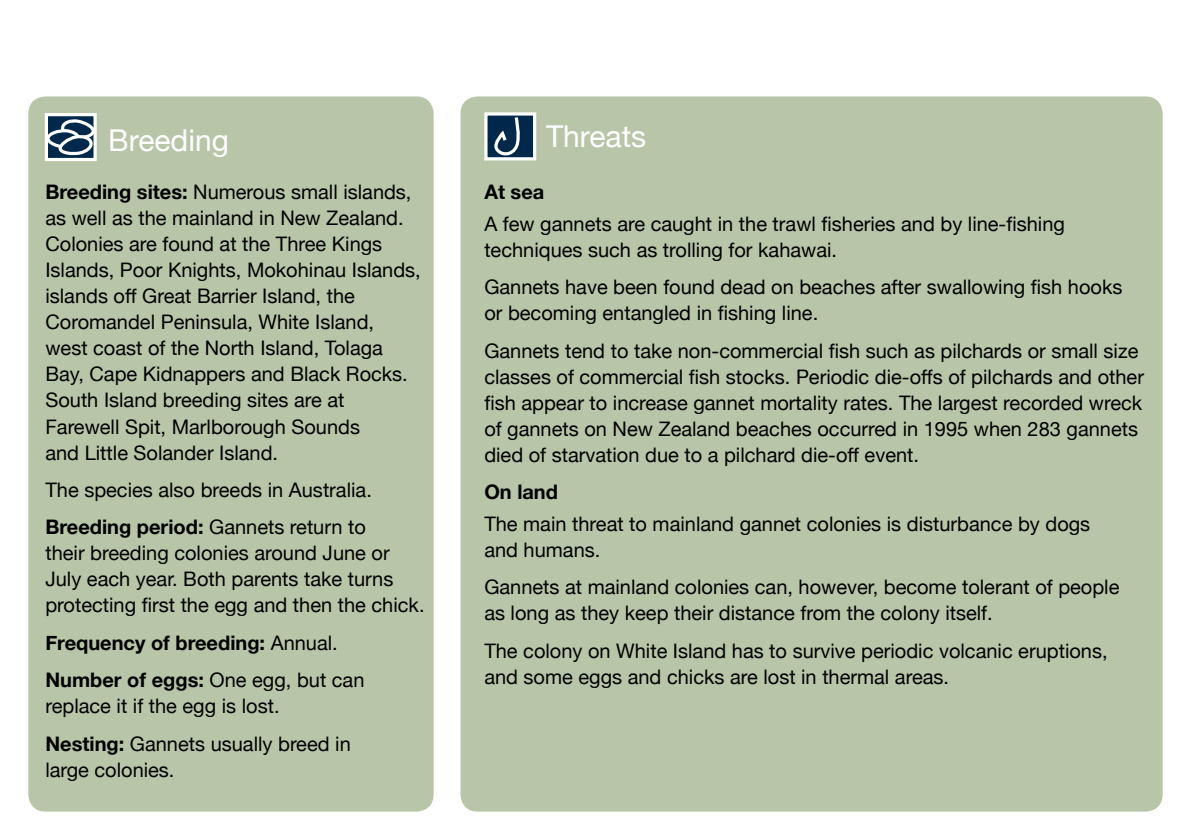
<style>
.page{position:relative;width:1191px;height:840px;background:#fff}
.page>*{position:absolute;margin:0;border:0;box-sizing:border-box;transform-origin:0 0}
.t1{font:30px "Helvetica Neue";color:#fff}
.t2{font:20px/26px "Helvetica Neue";color:#000}
.t3{font:700 20px/37.4px "Helvetica Neue";color:#000}
.s1{font-weight:700}
.s2{font-weight:400}
</style>
<div class="page">
<div style="left:28px;top:96px;width:405px;height:715px;background:#b9c5a8;border-radius:17px"></div>
<div style="left:460px;top:96px;width:702px;height:715px;background:#b9c5a8;border-radius:17px"></div>
<svg style="left:45px;top:113px;width:52px;height:48px"></svg>
<svg style="left:45px;top:117px;width:52px;height:40px;background:#61798e"></svg>
<div style="left:484px;top:112px;width:52px;height:48px;background:#00284a;border:3px solid #fff"></div>
<svg style="left:489px;top:114px;width:31px;height:46px"></svg>
<h1 class="t1" style="left:108px;top:118px;width:122px">Breeding</h1>
<h1 class="t1" style="left:546px;top:115px;width:102px">Threats</h1>
<p class="t2" style="left:45px;top:180px;width:377px"><span class="s1">Breeding sites:</span> Numerous small islands, as well as the mainland in New Zealand.<br>Colonies are found at the Three Kings Islands, Poor Knights, Mokohinau Islands, islands off Great Barrier Island, the Coromandel Peninsula, White Island, west coast of the North Island, Tolaga Bay, Cape Kidnappers and Black Rocks.<br>South Island breeding sites are at Farewell Spit, Marlborough Sounds<br>and Little Solander Island.</p>
<p class="t2" style="left:45px;top:472px;width:328px;line-height:37.4px">The species also breeds in Australia.<br><span class="s1">Breeding period:</span> Gannets return to</p>
<p class="t2" style="left:45px;top:541px;width:380px">their breeding colonies around June or<br>July each year. Both parents take turns protecting first the egg and then the chick.</p>
<p class="t3" style="left:45px;top:624px;width:320px">Frequency of breeding: <span class="s2">Annual.<br></span>Number of eggs: <span class="s2">One egg, but can</span></p>
<p class="t2" style="left:45px;top:688px;width:307px;line-height:37.4px">replace it if the egg is lost.<br><span class="s1">Nesting:</span> Gannets usually breed in</p>
<p class="t2" style="left:45px;top:757px;width:131px">large colonies.</p>
<p class="t3" style="left:484px;top:174px;width:62px">At sea</p>
<p class="t2" style="left:484px;top:212px;width:582px">A few gannets are caught in the trawl fisheries and by line-fishing techniques such as trolling for kahawai.</p>
<p class="t2" style="left:484px;top:275px;width:639px">Gannets have been found dead on beaches after swallowing fish hooks or becoming entangled in fishing line.</p>
<p class="t2" style="left:484px;top:338px;width:661px">Gannets tend to take non-commercial fish such as pilchards or small size classes of commercial fish stocks. Periodic die-offs of pilchards and other fish appear to increase gannet mortality rates. The largest recorded wreck of gannets on New Zealand beaches occurred in 1995 when 283 gannets died of starvation due to a pilchard die-off event.</p>
<p class="t3" style="left:484px;top:473px;width:75px">On land</p>
<p class="t2" style="left:484px;top:511px;width:607px">The main threat to mainland gannet colonies is disturbance by dogs and humans.</p>
<p class="t2" style="left:484px;top:575px;width:636px">Gannets at mainland colonies can, however, become tolerant of people as long as they keep their distance from the colony itself.</p>
<p class="t2" style="left:484px;top:638px;width:625px">The colony on White Island has to survive periodic volcanic eruptions, and some eggs and chicks are lost in thermal areas.</p>
</div>
